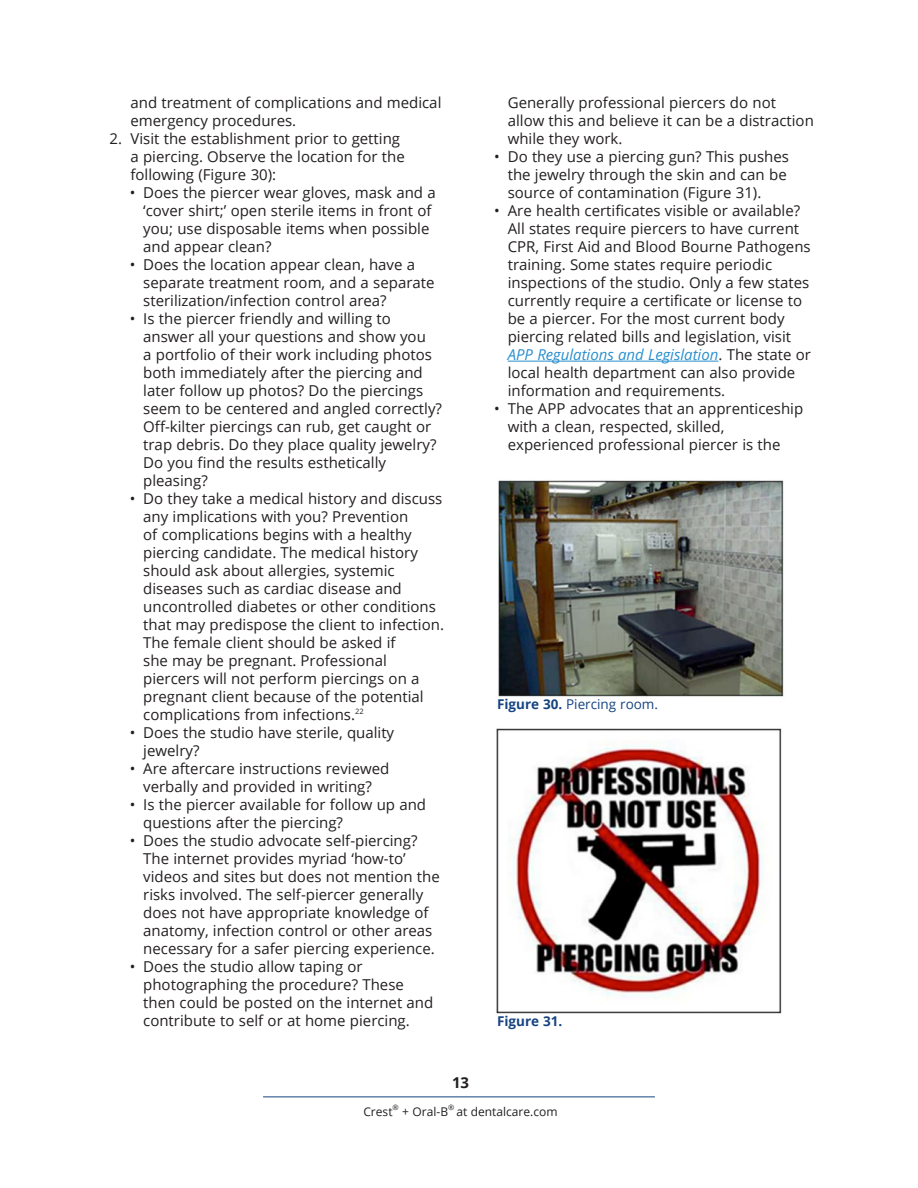
<style>
.page{position:relative;width:918px;height:1188px;background:#fff}
.page>*{position:absolute;margin:0;border:0;box-sizing:border-box;transform-origin:0 0}
.t1{font:15px/18px "Open Sans";color:#231f20}
.t2{font:700 15px "Open Sans";color:#231f20}
.t3{font:13.5px "Open Sans";color:#164481}
.t4{font:700 13.5px "Open Sans";color:#164481}
.t5{font:12px "Open Sans";color:#231f20}
.t6{font:7.5px "Open Sans";color:#231f20}
.s1{font-style:italic;color:#298fce}
.s2{font-weight:700}
</style>
<div class="page">
<hr style="left:263px;top:1096px;width:392px;height:1px;background:#164481">
<hr style="left:508px;top:361px;width:211px;height:1px;background:#298fce">
<img style="left:497px;top:480px;width:287px;height:218px">
<img style="left:496px;top:728px;width:286px;height:286px">
<p class="t1" style="left:130px;top:93px;width:312px">and treatment of complications and medical emergency procedures.</p>
<p class="t1" style="left:130px;top:129px;width:276px;text-indent:-21px">2. Visit the establishment prior to getting a piercing. Observe the location for the following (Figure 30):</p>
<p class="t1" style="left:143px;top:183px;width:294px;text-indent:-14px">• Does the piercer wear gloves, mask and a ‘cover shirt;’ open sterile items in front of you; use disposable items when possible and appear clean?</p>
<p class="t1" style="left:143px;top:255px;width:293px;text-indent:-14px">• Does the location appear clean, have a separate treatment room, and a separate sterilization/infection control area?</p>
<p class="t1" style="left:143px;top:309px;width:300px;text-indent:-14px">• Is the piercer friendly and willing to answer all your questions and show you<br>a portfolio of their work including photos both immediately after the piercing and later follow up photos? Do the piercings seem to be centered and angled correctly?<br>Off-kilter piercings can rub, get caught or trap debris. Do they place quality jewelry?<br>Do you find the results esthetically pleasing?</p>
<p class="t1" style="left:143px;top:489px;width:302px;text-indent:-14px">• Do they take a medical history and discuss any implications with you? Prevention<br>of complications begins with a healthy piercing candidate. The medical history should ask about allergies, systemic diseases such as cardiac disease and uncontrolled diabetes or other conditions that may predispose the client to infection.<br>The female client should be asked if<br>she may be pregnant. Professional piercers will not perform piercings on a pregnant client because of the potential complications from infections.<sup>22</sup></p>
<p class="t1" style="left:143px;top:723px;width:252px;text-indent:-14px">• Does the studio have sterile, quality jewelry?</p>
<p class="t1" style="left:130px;top:759px;width:261px;text-align:center">• Are aftercare instructions reviewed verbally and provided in writing?</p>
<p class="t1" style="left:143px;top:795px;width:284px;text-indent:-14px">• Is the piercer available for follow up and questions after the piercing?</p>
<p class="t1" style="left:143px;top:831px;width:298px;text-indent:-14px">• Does the studio advocate self-piercing?<br>The internet provides myriad ‘how-to’ videos and sites but does not mention the risks involved. The self-piercer generally does not have appropriate knowledge of anatomy, infection control or other areas necessary for a safer piercing experience.</p>
<p class="t1" style="left:143px;top:957px;width:292px;text-indent:-14px">• Does the studio allow taping or photographing the procedure? These then could be posted on the internet and contribute to self or at home piercing.</p>
<p class="t2" style="left:452px;top:1072px;width:19px">13</p>
<p class="t1" style="left:508px;top:93px;width:308px">Generally professional piercers do not allow this and believe it can be a distraction while they work.</p>
<p class="t1" style="left:508px;top:147px;width:283px;text-indent:-14px">• Do they use a piercing gun? This pushes the jewelry through the skin and can be source of contamination (Figure 31).</p>
<p class="t1" style="left:508px;top:201px;width:305px;text-indent:-14px">• Are health certificates visible or available?<br>All states require piercers to have current CPR, First Aid and Blood Bourne Pathogens training. Some states require periodic inspections of the studio. Only a few states currently require a certificate or license to be a piercer. For the most current body piercing related bills and legislation, visit <span class="s1">APP Regulations and Legislation</span>. The state or local health department can also provide information and requirements.</p>
<p class="t1" style="left:508px;top:399px;width:297px;text-indent:-14px">• The APP advocates that an apprenticeship with a clean, respected, skilled, experienced professional piercer is the</p>
<p class="t3" style="left:497px;top:694px;width:163px"><span class="s2">Figure 30.</span> Piercing room.</p>
<p class="t4" style="left:497px;top:1012px;width:67px">Figure 31.</p>
<p class="t5" style="left:363px;top:1103px;width:31px">Crest</p>
<p class="t6" style="left:393px;top:1102px;width:8px">®</p>
<p class="t5" style="left:402px;top:1103px;width:47px">+ Oral-B</p>
<p class="t6" style="left:448px;top:1102px;width:8px">®</p>
<p class="t5" style="left:457px;top:1103px;width:103px">at dentalcare.com</p>
</div>
